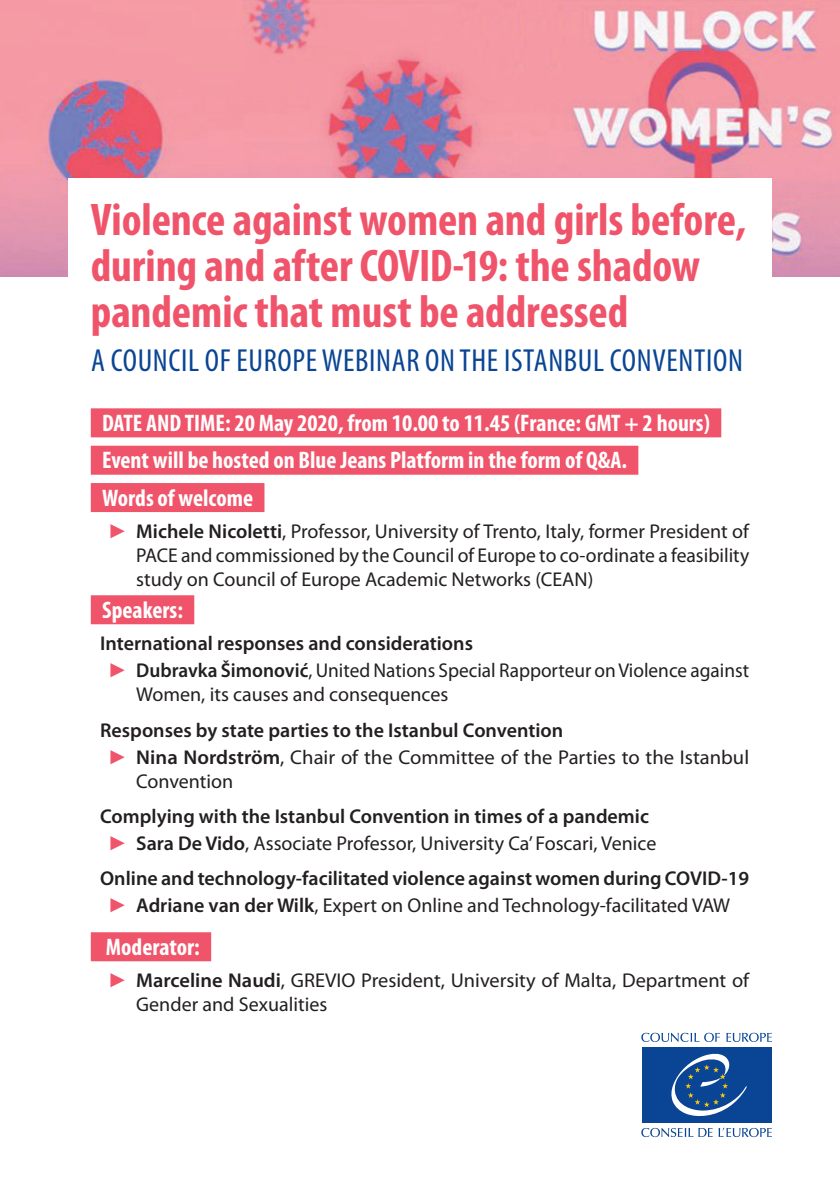
<style>
.page{position:relative;width:840px;height:1191px;background:#fff}
.page>*{position:absolute;margin:0;border:0;box-sizing:border-box;transform-origin:0 0}
.t1{font:700 condensed 46px/46px "Myriad Pro";letter-spacing:-.005em;color:#f0546a}
.t2{font:condensed 32px "Myriad Pro";letter-spacing:.02em;color:#094594}
.t3{font:700 condensed 24px/37.4px "Myriad Pro";color:#fff}
.t4{font:600 20px/26.8px "Myriad Pro";color:#231f20}
.t5{font:20px/24px "Myriad Pro";color:#231f20;text-align:justify}
.s1{font-family:"Arial";color:#f0546a}
.s2{font-weight:600}
.s3{font-family:"Arial";font-weight:400;color:#f0546a}
.s4{font-weight:400}
</style>
<div class="page">
<img style="left:0;top:0;width:839px;height:277px">
<div style="left:68px;top:178px;width:703px;height:911px;background:#fff"></div>
<div style="left:91px;top:408px;width:629px;height:29px;background:#f0546a"></div>
<div style="left:91px;top:446px;width:547px;height:29px;background:#f0546a"></div>
<div style="left:91px;top:483px;width:173px;height:29px;background:#f0546a"></div>
<div style="left:91px;top:595px;width:103px;height:29px;background:#f0546a"></div>
<div style="left:91px;top:932px;width:120px;height:29px;background:#f0546a"></div>
<svg style="left:726px;top:1032px;width:45px;height:10px"></svg>
<svg style="left:641px;top:1032px;width:78px;height:10px"></svg>
<svg style="left:718px;top:1127px;width:53px;height:10px"></svg>
<svg style="left:641px;top:1127px;width:71px;height:10px"></svg>
<div style="left:641px;top:1047px;width:130px;height:75px;background:#094594"></div>
<svg style="left:671px;top:1053px;width:75px;height:63px"></svg>
<h1 class="t1" style="left:91px;top:196px;width:656px">Violence against women and girls before, during and after COVID-19: the shadow pandemic that must be addressed</h1>
<h2 class="t2" style="left:91px;top:341px;width:653px">A COUNCIL OF EUROPE WEBINAR ON THE ISTANBUL CONVENTION</h2>
<p class="t3" style="left:102px;top:404px;width:609px">DATE AND TIME: 20 May 2020, from 10.00 to 11.45 (France: GMT + 2 hours)<br>Event will be hosted on Blue Jeans Platform in the form of Q&amp;A.<br>Words of welcome</p>
<p class="t5" style="left:136px;top:519px;width:614px;text-indent:-28px"><span class="s1">►</span> <span class="s2">Michele Nicoletti</span>, Professor, University of Trento, Italy, former President of PACE and commissioned by the Council of Europe to co-ordinate a feasibility study on Council of Europe Academic Networks (CEAN)</p>
<p class="t3" style="left:102px;top:591px;width:82px">Speakers:</p>
<p class="t4" style="left:108px;top:630px;width:642px;text-indent:-8px">International responses and considerations<br><span class="s3">►</span> Dubravka Šimonović<span class="s4">, United Nations Special Rapporteur on Violence against</span></p>
<p class="t5" style="left:136px;top:682px;width:313px">Women, its causes and consequences</p>
<p class="t4" style="left:108px;top:716px;width:642px;text-indent:-8px">Responses by state parties to the Istanbul Convention<br><span class="s3">►</span> Nina Nordström<span class="s4">, Chair of the Committee of the Parties to the Istanbul</span></p>
<p class="t5" style="left:136px;top:768px;width:99px">Convention</p>
<p class="t4" style="left:100px;top:802px;width:557px;text-align:center">Complying with the Istanbul Convention in times of a pandemic <span class="s3">►</span> Sara De Vido<span class="s4">, Associate Professor, University Ca’ Foscari, Venice</span></p>
<p class="t4" style="left:100px;top:864px;width:650px;text-align:center">Online and technology-facilitated violence against women during COVID-19 <span class="s3">►</span> Adriane van der Wilk<span class="s4">, Expert on Online and Technology-facilitated VAW</span></p>
<p class="t3" style="left:106px;top:927px;width:95px">Moderator:</p>
<p class="t5" style="left:136px;top:968px;width:614px;text-indent:-28px"><span class="s1">►</span> <span class="s2">Marceline Naudi</span>, GREVIO President, University of Malta, Department of<br>Gender and Sexualities</p>
</div>
